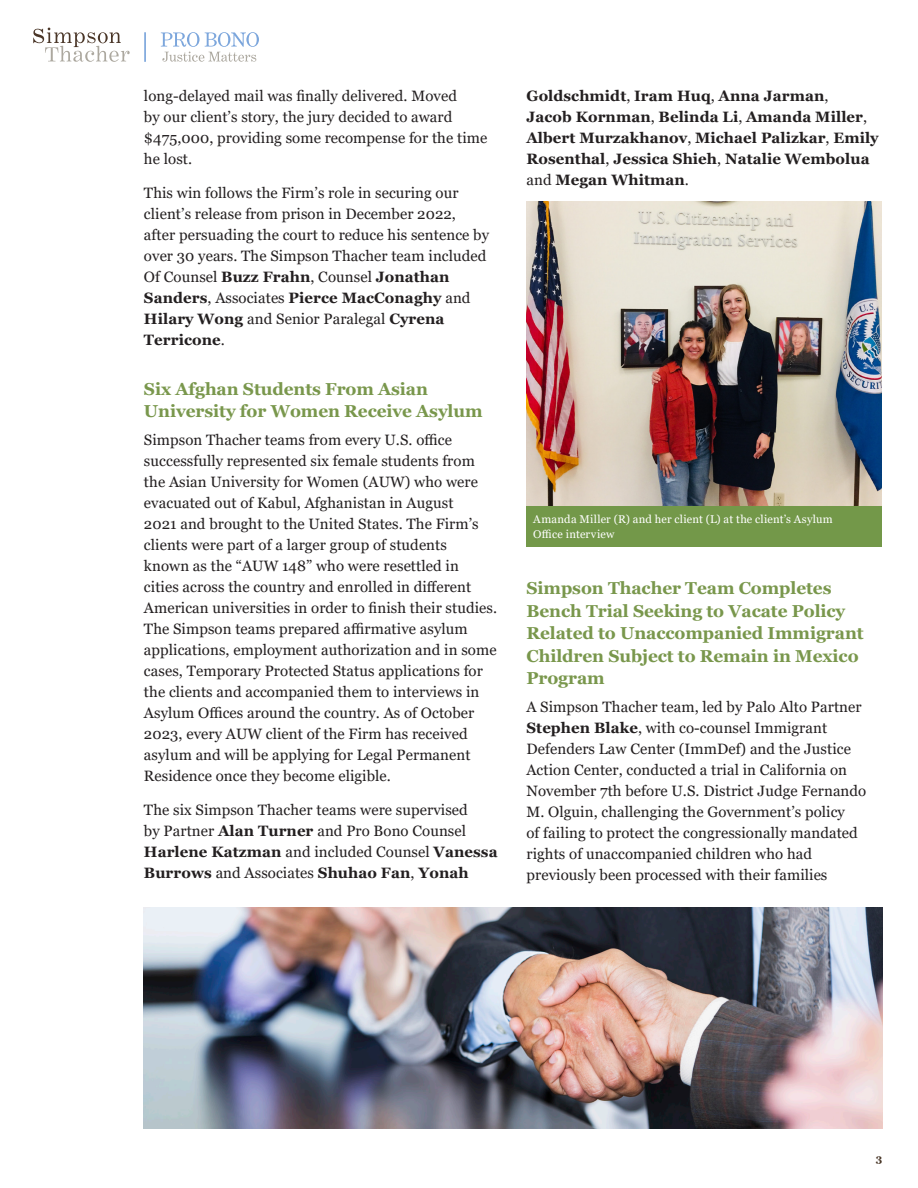
<style>
.page{position:relative;width:918px;height:1188px;background:#fff}
.page>*{position:absolute;margin:0;border:0;box-sizing:border-box;transform-origin:0 0}
.Subhead7490{font:700 17.25px/22.5px "Georgia";letter-spacing:-.005em;color:#79974c}
.Standard_Text{font:15px/21px "Georgia";letter-spacing:.005em;color:#231f20}
.Standard_Text-2{font:700 15px/21px "Georgia";letter-spacing:.005em;color:#231f20}
.t1{font:11.25px/15px "Georgia";letter-spacing:.02em;color:#fff}
.t2{font:700 10.5px "Georgia";color:#493728}
.s1{font-weight:700}
.s2{font-weight:400}
</style>
<div class="page">
<svg style="left:33px;top:28px;width:97px;height:34px"></svg>
<svg style="left:161px;top:32px;width:98px;height:30px"></svg>
<hr style="left:144px;top:32px;width:2px;height:30px;background:#7ca6dc">
<img style="left:526px;top:202px;width:356px;height:304px">
<div style="left:526px;top:506px;width:356px;height:40px;background:#739849"></div>
<img style="left:144px;top:907px;width:738px;height:222px">
<p class="Standard_Text" style="left:144px;top:85px;width:345px">long-delayed mail was finally delivered. Moved<br>by our client’s story, the jury decided to award $475,000, providing some recompense for the time he lost.</p>
<p class="Standard_Text" style="left:144px;top:183px;width:347px">This win follows the Firm’s role in securing our client’s release from prison in December 2022, after persuading the court to reduce his sentence by over 30 years. The Simpson Thacher team included Of Counsel <span class="s1">Buzz Frahn</span>, Counsel <span class="s1">Jonathan Sanders</span>, Associates <span class="s1">Pierce MacConaghy</span> and <span class="s1">Hilary Wong</span> and Senior Paralegal <span class="s1">Cyrena Terricone</span>.</p>
<p class="Subhead7490" style="left:144px;top:377px;width:340px">Six Afghan Students From Asian<br>University for Women Receive Asylum</p>
<p class="Standard_Text" style="left:144px;top:429px;width:355px">Simpson Thacher teams from every U.S. office successfully represented six female students from the Asian University for Women (AUW) who were evacuated out of Kabul, Afghanistan in August<br>2021 and brought to the United States. The Firm’s clients were part of a larger group of students<br>known as the “AUW 148” who were resettled in cities across the country and enrolled in different American universities in order to finish their studies.<br>The Simpson teams prepared affirmative asylum applications, employment authorization and in some cases, Temporary Protected Status applications for the clients and accompanied them to interviews in Asylum Offices around the country. As of October 2023, every AUW client of the Firm has received asylum and will be applying for Legal Permanent Residence once they become eligible.</p>
<p class="Standard_Text" style="left:144px;top:800px;width:355px">The six Simpson Thacher teams were supervised<br>by Partner <span class="s1">Alan Turner</span> and Pro Bono Counsel <span class="s1">Harlene Katzman</span> and included Counsel <span class="s1">Vanessa Burrows</span> and Associates <span class="s1">Shuhao Fan</span>, <span class="s1">Yonah</span></p>
<p class="Standard_Text-2" style="left:527px;top:85px;width:354px">Goldschmidt<span class="s2">,</span> Iram Huq<span class="s2">,</span> Anna Jarman<span class="s2">,<br></span>Jacob Kornman<span class="s2">,</span> Belinda Li<span class="s2">,</span> Amanda Miller<span class="s2">, </span>Albert Murzakhanov<span class="s2">,</span> Michael Palizkar<span class="s2">,</span> Emily Rosenthal<span class="s2">,</span> Jessica Shieh<span class="s2">,</span> Natalie Wembolua <span class="s2">and</span> Megan Whitman<span class="s2">.</span></p>
<p class="t1" style="left:533px;top:512px;width:301px">Amanda Miller (R) and her client (L) at the client’s Asylum<br>Office interview</p>
<p class="Subhead7490" style="left:527px;top:577px;width:339px">Simpson Thacher Team Completes<br>Bench Trial Seeking to Vacate Policy<br>Related to Unaccompanied Immigrant<br>Children Subject to Remain in Mexico<br>Program</p>
<p class="Standard_Text" style="left:527px;top:696px;width:341px">A Simpson Thacher team, led by Palo Alto Partner <span class="s1">Stephen Blake</span>, with co-counsel Immigrant Defenders Law Center (ImmDef) and the Justice Action Center, conducted a trial in California on November 7th before U.S. District Judge Fernando M. Olguin, challenging the Government’s policy<br>of failing to protect the congressionally mandated rights of unaccompanied children who had previously been processed with their families</p>
<p class="t2" style="left:876px;top:1152px;width:8px">3</p>
</div>
